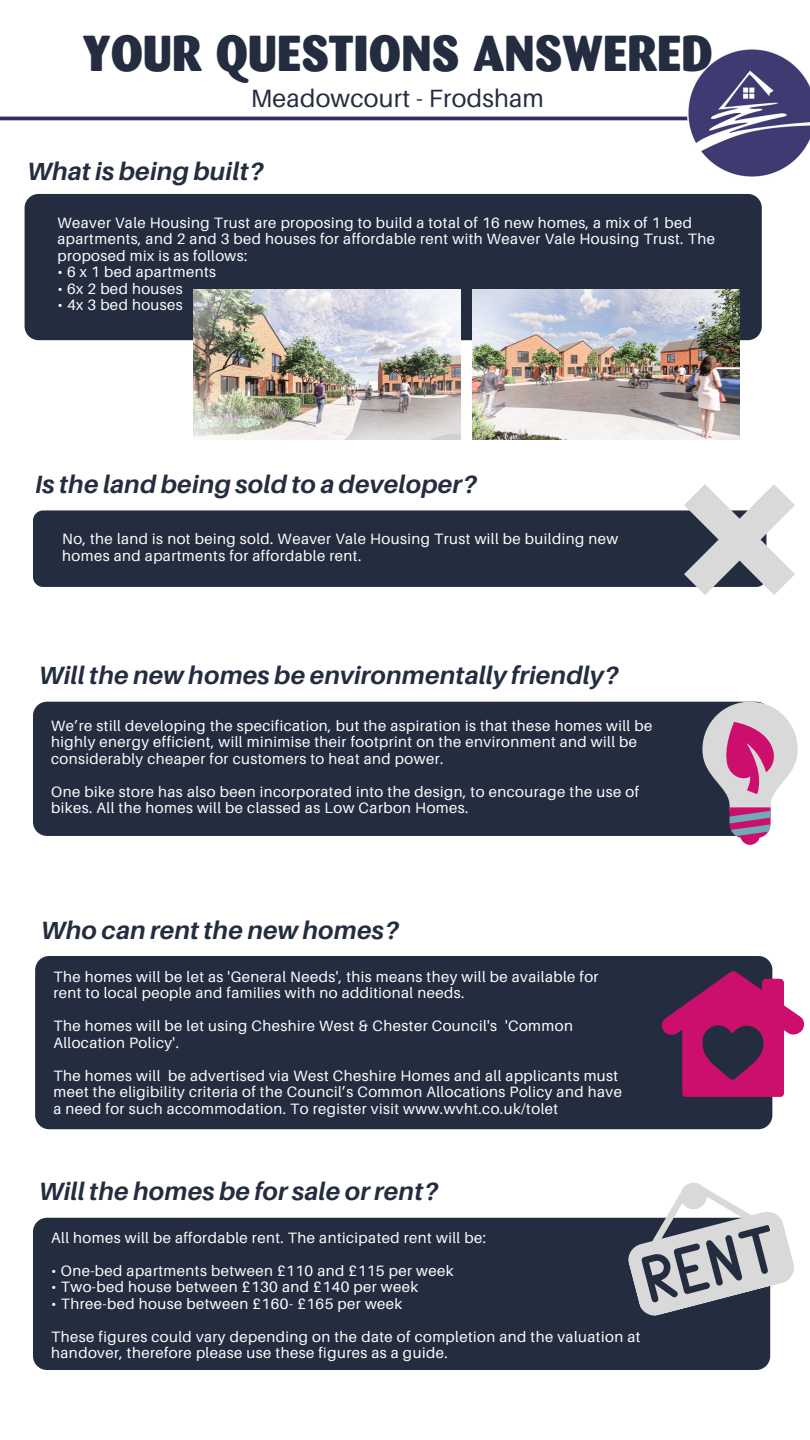
<style>
.page{position:relative;width:810px;height:1440px;background:#fff}
.page>*{position:absolute;margin:0;border:0;box-sizing:border-box;transform-origin:0 0}
.t1{font:800 50px "Barmeno";letter-spacing:.01em;color:#242d40}
.t2{font:italic 700 25px "Aileron";letter-spacing:.01em;color:#242d40}
.t3{font:25px "Aileron";letter-spacing:.01em;color:#242d40}
.t4{font:15px/16.5px "Aileron";letter-spacing:.03em;color:#fff}
</style>
<div class="page">
<div style="left:25px;top:194px;width:737px;height:146px;background:#242d40;border-radius:14px"></div>
<hr style="left:0;top:117px;width:744px;height:3px;background:#322d68">
<div style="left:33px;top:510px;width:733px;height:77px;background:#242d40;border-radius:10px"></div>
<div style="left:33px;top:702px;width:737px;height:134px;background:#242d40;border-radius:14px"></div>
<div style="left:35px;top:956px;width:737px;height:173px;background:#242d40;border-radius:14px"></div>
<div style="left:33px;top:1218px;width:737px;height:152px;background:#242d40;border-radius:14px"></div>
<svg style="left:702px;top:702px;width:96px;height:143px"></svg>
<svg style="left:613px;top:1183px;width:181px;height:136px"></svg>
<svg style="left:661px;top:971px;width:144px;height:126px"></svg>
<img style="left:688px;top:49px;width:122px;height:128px">
<svg style="left:684px;top:484px;width:111px;height:111px"></svg>
<img style="left:193px;top:290px;width:267px;height:150px">
<img style="left:473px;top:290px;width:267px;height:150px">
<h1 class="t1" style="left:83px;top:22px;width:631px">YOUR QUESTIONS ANSWERED</h1>
<h2 class="t3" style="left:251px;top:83px;width:295px">Meadowcourt - Frodsham</h2>
<h2 class="t2" style="left:27px;top:156px;width:238px">What is being built?</h2>
<p class="t4" style="left:57px;top:214px;width:659px">Weaver Vale Housing Trust are proposing to build a total of 16 new homes, a mix of 1 bed apartments, and 2 and 3 bed houses for affordable rent with Weaver Vale Housing Trust. The proposed mix is as follows:</p>
<p class="t4" style="left:57px;top:264px;width:160px">• 6 x 1 bed apartments</p>
<p class="t4" style="left:57px;top:280px;width:127px">• 6x 2 bed houses</p>
<p class="t4" style="left:57px;top:297px;width:127px">• 4x 3 bed houses</p>
<h2 class="t2" style="left:35px;top:469px;width:444px">Is the land being sold to a developer?</h2>
<p class="t4" style="left:62px;top:531px;width:558px">No, the land is not being sold. Weaver Vale Housing Trust will be building new homes and apartments for affordable rent.</p>
<h2 class="t2" style="left:39px;top:660px;width:582px">Will the new homes be environmentally friendly?</h2>
<p class="t4" style="left:51px;top:717px;width:603px">We’re still developing the specification, but the aspiration is that these homes will be highly energy efficient, will minimise their footprint on the environment and will be considerably cheaper for customers to heat and power.</p>
<p class="t4" style="left:51px;top:783px;width:589px">One bike store has also been incorporated into the design, to encourage the use of bikes. All the homes will be classed as Low Carbon Homes.</p>
<h2 class="t2" style="left:41px;top:914px;width:360px">Who can rent the new homes?</h2>
<p class="t4" style="left:53px;top:968px;width:547px">The homes will be let as 'General Needs', this means they will be available for rent to local people and families with no additional needs.</p>
<p class="t4" style="left:53px;top:1018px;width:521px">The homes will be let using Cheshire West &amp; Chester Council's 'Common<br>Allocation Policy'.</p>
<p class="t4" style="left:53px;top:1067px;width:570px">The homes will be advertised via West Cheshire Homes and all applicants must meet the eligibility criteria of the Council’s Common Allocations Policy and have a need for such accommodation. To register visit www.wvht.co.uk/tolet</p>
<h2 class="t2" style="left:39px;top:1176px;width:402px">Will the homes be for sale or rent?</h2>
<p class="t4" style="left:51px;top:1229px;width:436px">All homes will be affordable rent. The anticipated rent will be:</p>
<p class="t4" style="left:51px;top:1262px;width:404px">• One-bed apartments between £110 and £115 per week</p>
<p class="t4" style="left:51px;top:1279px;width:369px">• Two-bed house between £130 and £140 per week</p>
<p class="t4" style="left:51px;top:1295px;width:353px">• Three-bed house between £160- £165 per week</p>
<p class="t4" style="left:51px;top:1328px;width:591px">These figures could vary depending on the date of completion and the valuation at handover, therefore please use these figures as a guide.</p>
</div>
